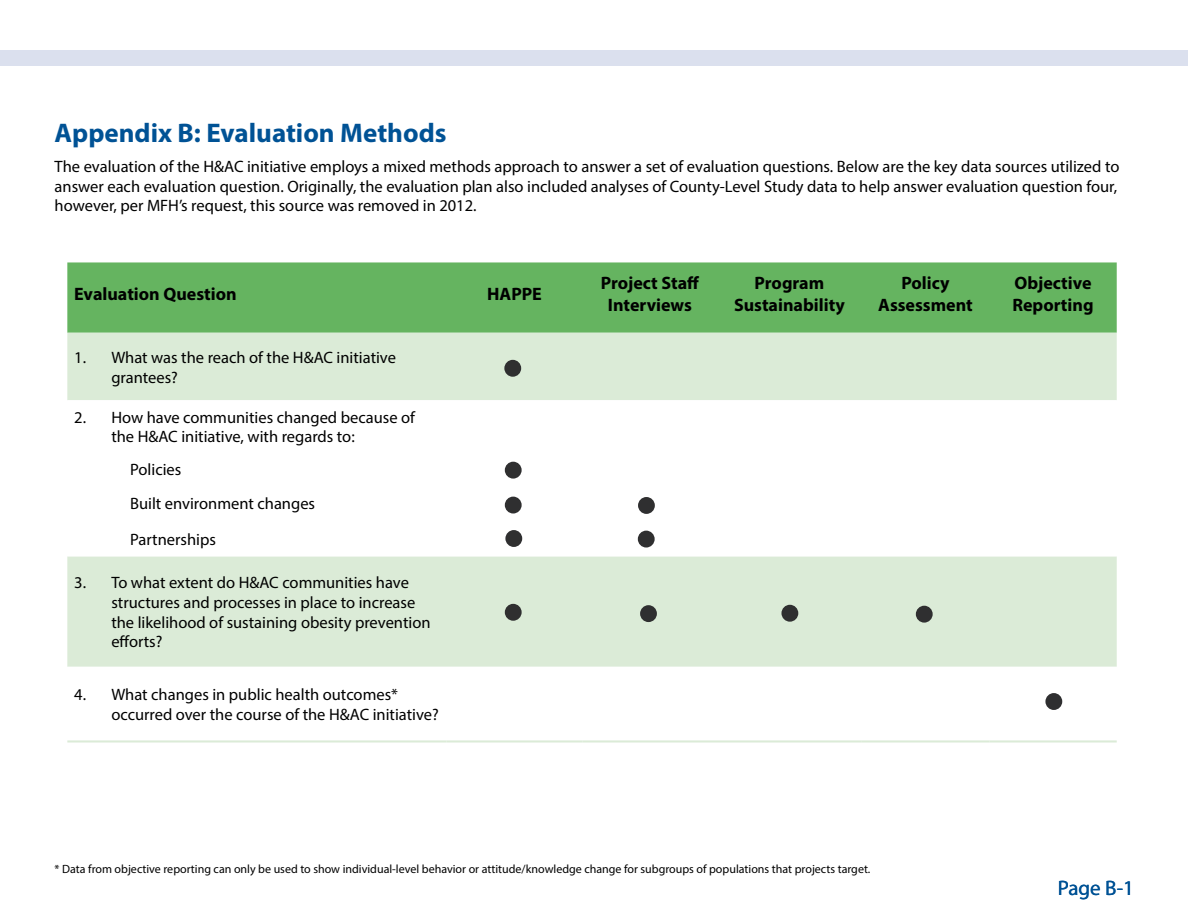
<style>
.page{position:relative;width:1188px;height:918px;background:#fff}
.page>*{position:absolute;margin:0;border:0;box-sizing:border-box;transform-origin:0 0}
.t1{font:700 27px "Myriad Pro";color:#005295}
.t2{font:21px "Myriad Pro";color:#005295}
.t3{font:700 18px/21.6px "Myriad Pro";color:#000;text-align:center}
.t4{font:16.5px/19.8px "Myriad Pro";color:#000}
.t5{font:12px "Myriad Pro";color:#000}
</style>
<div class="page">
<div style="left:0;top:50px;width:1188px;height:15px;background:#dbe0ee"></div>
<div style="left:67px;top:262px;width:1050px;height:71px;background:#65b460"></div>
<div style="left:67px;top:333px;width:1050px;height:334px;background:#dbebd7"></div>
<svg style="left:67px;top:400px;width:1050px;height:156px"></svg>
<hr style="left:583px;top:740px;width:134px;height:2px;background:#dbebd7">
<hr style="left:717px;top:740px;width:145px;height:2px;background:#dbebd7">
<hr style="left:862px;top:740px;width:127px;height:2px;background:#dbebd7">
<hr style="left:989px;top:740px;width:128px;height:2px;background:#dbebd7">
<hr style="left:67px;top:740px;width:379px;height:2px;background:#dbebd7">
<hr style="left:446px;top:740px;width:137px;height:2px;background:#dbebd7">
<div style="left:504px;top:360px;width:17px;height:17px;background:#2f2f30;border-radius:50%"></div>
<div style="left:505px;top:462px;width:17px;height:17px;background:#2f2f30;border-radius:50%"></div>
<div style="left:505px;top:497px;width:17px;height:17px;background:#2f2f30;border-radius:50%"></div>
<div style="left:638px;top:497px;width:17px;height:17px;background:#2f2f30;border-radius:50%"></div>
<div style="left:640px;top:605px;width:17px;height:17px;background:#2f2f30;border-radius:50%"></div>
<div style="left:505px;top:604px;width:17px;height:17px;background:#2f2f30;border-radius:50%"></div>
<div style="left:916px;top:606px;width:17px;height:17px;background:#2f2f30;border-radius:50%"></div>
<div style="left:781px;top:605px;width:17px;height:17px;background:#2f2f30;border-radius:50%"></div>
<div style="left:505px;top:530px;width:17px;height:17px;background:#2f2f30;border-radius:50%"></div>
<div style="left:638px;top:531px;width:17px;height:17px;background:#2f2f30;border-radius:50%"></div>
<div style="left:1045px;top:693px;width:17px;height:17px;background:#2f2f30;border-radius:50%"></div>
<h1 class="t1" style="left:55px;top:115px;width:393px">Appendix B: Evaluation Methods</h1>
<p class="t4" style="left:55px;top:156px;width:1066px">The evaluation of the H&amp;AC initiative employs a mixed methods approach to answer a set of evaluation questions. Below are the key data sources utilized to answer each evaluation question. Originally, the evaluation plan also included analyses of County-Level Study data to help answer evaluation question four, however, per MFH’s request, this source was removed in 2012.</p>
<p class="t3" style="left:74px;top:283px;width:164px">Evaluation Question</p>
<p class="t3" style="left:487px;top:283px;width:56px">HAPPE</p>
<p class="t3" style="left:601px;top:272px;width:100px">Project Staff<br>Interviews</p>
<p class="t3" style="left:734px;top:272px;width:112px">Program<br>Sustainability</p>
<p class="t3" style="left:878px;top:272px;width:96px">Policy<br>Assessment</p>
<p class="t3" style="left:1012px;top:272px;width:83px;text-align:left">Objective<br>Reporting</p>
<p class="t4" style="left:111px;top:347px;width:286px;text-indent:-37px">1. What was the reach of the H&amp;AC initiative grantees?</p>
<p class="t4" style="left:111px;top:407px;width:305px;text-indent:-37px">2. How have communities changed because of the H&amp;AC initiative, with regards to:</p>
<p class="t4" style="left:130px;top:452px;width:186px;line-height:34px">Policies<br>Built environment changes</p>
<p class="t4" style="left:130px;top:529px;width:87px">Partnerships</p>
<p class="t4" style="left:111px;top:572px;width:321px;text-indent:-37px">3. To what extent do H&amp;AC communities have structures and processes in place to increase the likelihood of sustaining obesity prevention efforts?</p>
<p class="t4" style="left:111px;top:685px;width:329px;text-indent:-37px">4. What changes in public health outcomes* occurred over the course of the H&amp;AC initiative?</p>
<p class="t5" style="left:55px;top:862px;width:817px">* Data from objective reporting can only be used to show individual-level behavior or attitude/knowledge change for subgroups of populations that projects target.</p>
<p class="t2" style="left:1058px;top:875px;width:78px">Page B-1</p>
</div>
